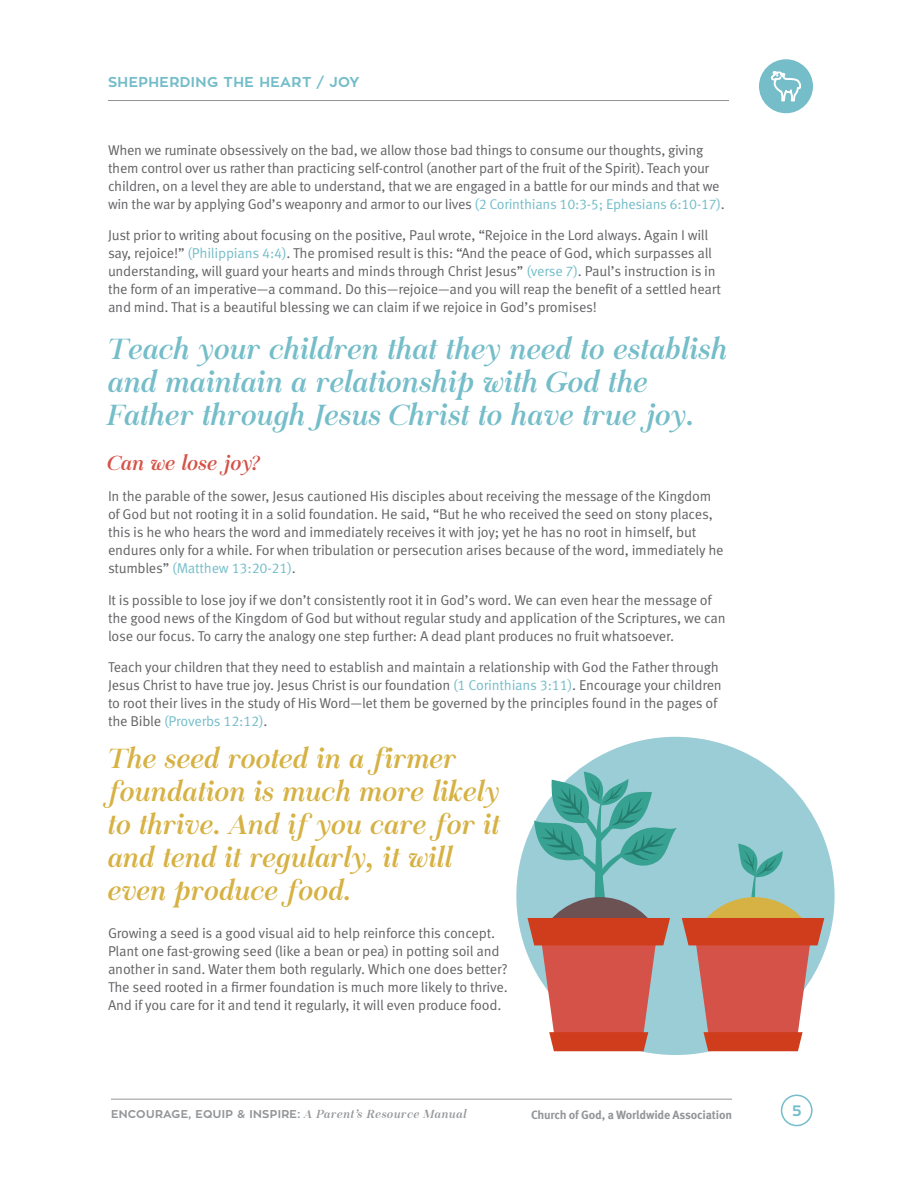
<style>
.page{position:relative;width:918px;height:1188px;background:#fff}
.page>*{position:absolute;margin:0;border:0;box-sizing:border-box;transform-origin:0 0}
.t1{font:italic 30px/33px "Chapaza Abigail";letter-spacing:-.01em;color:#74bdc9}
.t2{font:italic 28.5px/33px "Chapaza Abigail";letter-spacing:-.01em;color:#d6b143}
.t3{font:italic 21px "Chapaza Abigail";letter-spacing:-.01em;color:#d45247}
.t4{font:700 15px "Zona Pro";color:#74bdc9}
.t5{font:14.25px/18px "Meta OT Norm";letter-spacing:-.015em;color:#636366}
.t6{font:700 14.25px "Zona Pro";letter-spacing:.03em;color:#74bdc9}
.t7{font:14.1px/18px "Meta OT Norm";letter-spacing:-.02em;color:#636366}
.t8{font:700 12px "Meta OT";letter-spacing:-.015em;color:#939598}
.t9{font:700 11.25px "Zona Pro";letter-spacing:.03em;color:#939598}
.s1{color:#74bdc9}
.s2{font-family:"Chapaza Abigail";font-weight:400;font-style:italic;font-size:12px}
</style>
<div class="page">
<div style="left:759px;top:59px;width:54px;height:54px;background:#74bdc9;border-radius:50%"></div>
<svg style="left:771px;top:71px;width:30px;height:30px"></svg>
<hr style="left:108px;top:100px;width:621px;height:1px;background:#939598">
<hr style="left:111px;top:1099px;width:621px;height:1px;background:#939598">
<div style="left:781px;top:1095px;width:32px;height:31px;border:2px solid #74bdc9;border-radius:50%"></div>
<div style="left:516px;top:737px;width:319px;height:318px;background:#9bcdd7;border-radius:50%"></div>
<svg style="left:528px;top:772px;width:296px;height:279px"></svg>
<p class="t6" style="left:108px;top:72px;width:253px">SHEPHERDING THE HEART / JOY</p>
<p class="t7" style="left:108px;top:141px;width:618px">When we ruminate obsessively on the bad, we allow those bad things to consume our thoughts, giving them control over us rather than practicing self-control (another part of the fruit of the Spirit). Teach your children, on a level they are able to understand, that we are engaged in a battle for our minds and that we win the war by applying God’s weaponry and armor to our lives <span class="s1">(2 Corinthians 10:3-5; Ephesians 6:10-17)</span>.</p>
<p class="t5" style="left:108px;top:227px;width:615px">Just prior to writing about focusing on the positive, Paul wrote, “Rejoice in the Lord always. Again I will say, rejoice!” <span class="s1">(Philippians 4:4)</span>. The promised result is this: “And the peace of God, which surpasses all understanding, will guard your hearts and minds through Christ Jesus” <span class="s1">(verse 7)</span>. Paul’s instruction is in the form of an imperative—a command. Do this—rejoice—and you will reap the benefit of a settled heart and mind. That is a beautiful blessing we can claim if we rejoice in God’s promises!</p>
<p class="t1" style="left:108px;top:335px;width:622px">Teach your children that they need to establish and maintain a relationship with God the<br>Father through Jesus Christ to have true joy.</p>
<p class="t3" style="left:108px;top:449px;width:153px">Can we lose joy?</p>
<p class="t5" style="left:108px;top:488px;width:617px">In the parable of the sower, Jesus cautioned His disciples about receiving the message of the Kingdom of God but not rooting it in a solid foundation. He said, “But he who received the seed on stony places, this is he who hears the word and immediately receives it with joy; yet he has no root in himself, but endures only for a while. For when tribulation or persecution arises because of the word, immediately he stumbles” <span class="s1">(Matthew 13:20-21)</span>.</p>
<p class="t5" style="left:108px;top:591px;width:619px">It is possible to lose joy if we don’t consistently root it in God’s word. We can even hear the message of the good news of the Kingdom of God but without regular study and application of the Scriptures, we can lose our focus. To carry the analogy one step further: A dead plant produces no fruit whatsoever.</p>
<p class="t5" style="left:108px;top:659px;width:615px">Teach your children that they need to establish and maintain a relationship with God the Father through Jesus Christ to have true joy. Jesus Christ is our foundation <span class="s1">(1 Corinthians 3:11)</span>. Encourage your children to root their lives in the study of His Word—let them be governed by the principles found in the pages of the Bible <span class="s1">(Proverbs 12:12)</span>.</p>
<p class="t2" style="left:108px;top:744px;width:394px">The seed rooted in a firmer foundation is much more likely to thrive. And if you care for it and tend it regularly, it will even produce food.</p>
<p class="t5" style="left:108px;top:924px;width:401px">Growing a seed is a good visual aid to help reinforce this concept.<br>Plant one fast-growing seed (like a bean or pea) in potting soil and another in sand. Water them both regularly. Which one does better?<br>The seed rooted in a firmer foundation is much more likely to thrive.<br>And if you care for it and tend it regularly, it will even produce food.</p>
<p class="t9" style="left:111px;top:1107px;width:357px">ENCOURAGE, EQUIP &amp; INSPIRE: <span class="s2">A Parent’s Resource Manual</span></p>
<p class="t8" style="left:531px;top:1107px;width:202px">Church of God, a Worldwide Association</p>
<p class="t4" style="left:792px;top:1101px;width:11px">5</p>
</div>
